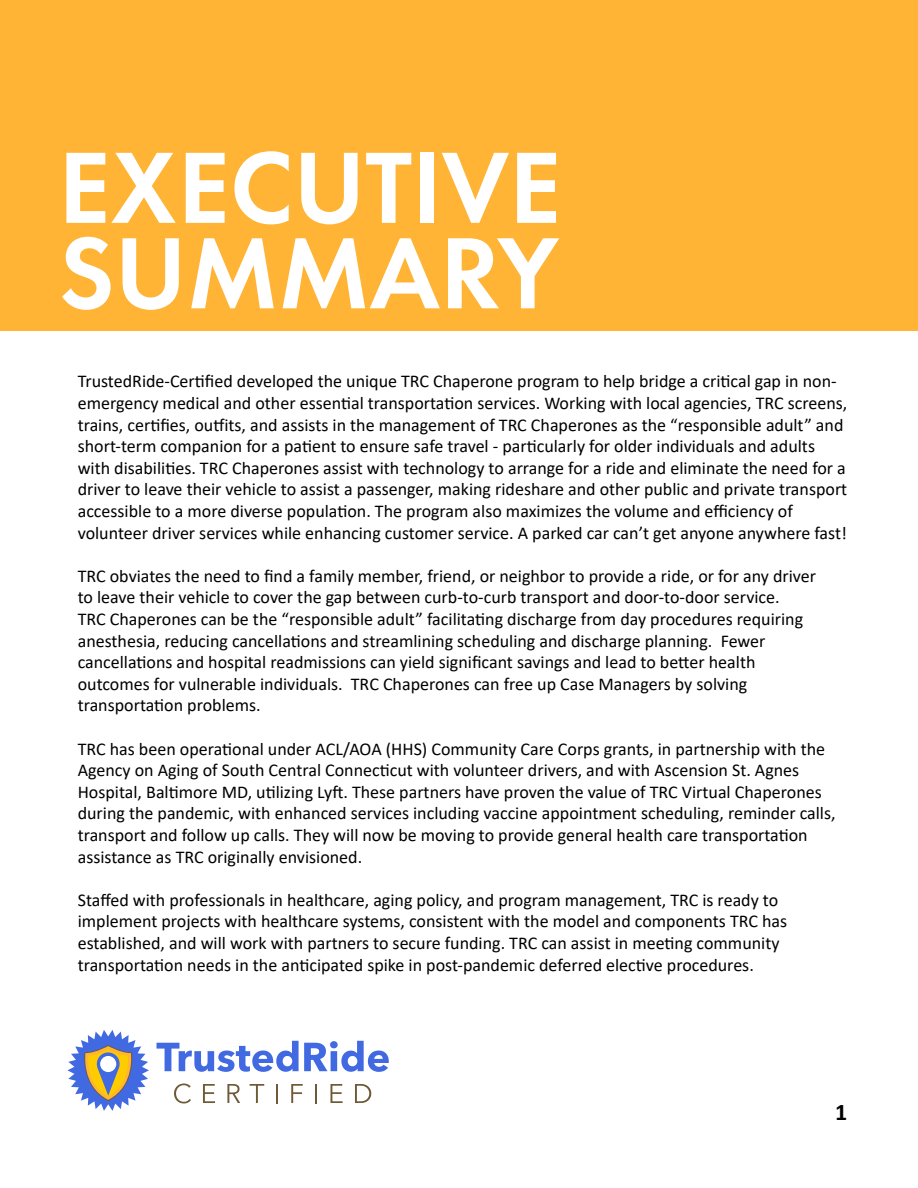
<style>
.page{position:relative;width:918px;height:1188px;background:#fff}
.page>*{position:absolute;margin:0;border:0;box-sizing:border-box;transform-origin:0 0}
.t1{font:600 105px/85.5px "Futura PT";color:#fff}
.t2{font:700 24px "Calibri";color:#000}
.t3{font:18px/21.6px "Calibri";color:#000}
</style>
<div class="page">
<div style="left:0;top:0;width:918px;height:331px;background:#ffb436"></div>
<svg style="left:67px;top:1030px;width:82px;height:81px"></svg>
<div style="left:100px;top:1056px;width:16px;height:16px;background:#fff;border-radius:50%"></div>
<svg style="left:174px;top:1084px;width:17px;height:19px"></svg>
<svg style="left:203px;top:1084px;width:12px;height:19px"></svg>
<svg style="left:227px;top:1084px;width:13px;height:19px"></svg>
<svg style="left:250px;top:1084px;width:14px;height:19px"></svg>
<svg style="left:276px;top:1084px;width:2px;height:19px"></svg>
<svg style="left:291px;top:1084px;width:12px;height:19px"></svg>
<svg style="left:315px;top:1084px;width:2px;height:19px"></svg>
<svg style="left:330px;top:1084px;width:13px;height:19px"></svg>
<svg style="left:355px;top:1084px;width:16px;height:19px"></svg>
<svg style="left:157px;top:1041px;width:232px;height:31px"></svg>
<h1 class="t1" style="left:58px;top:144px;width:504px">EXECUTIVE<br>SUMMARY</h1>
<p class="t3" style="left:78px;top:370px;width:771px">TrustedRide-Certified developed the unique TRC Chaperone program to help bridge a critical gap in non&shy;emergency medical and other essential transportation services. Working with local agencies, TRC screens, trains, certifies, outfits, and assists in the management of TRC Chaperones as the “responsible adult” and short-term companion for a patient to ensure safe travel - particularly for older individuals and adults with disabilities. TRC Chaperones assist with technology to arrange for a ride and eliminate the need for a driver to leave their vehicle to assist a passenger, making rideshare and other public and private transport accessible to a more diverse population. The program also maximizes the volume and efficiency of volunteer driver services while enhancing customer service. A parked car can’t get anyone anywhere fast!</p>
<p class="t3" style="left:78px;top:565px;width:740px">TRC obviates the need to find a family member, friend, or neighbor to provide a ride, or for any driver to leave their vehicle to cover the gap between curb-to-curb transport and door-to-door service.<br>TRC Chaperones can be the “responsible adult” facilitating discharge from day procedures requiring anesthesia, reducing cancellations and streamlining scheduling and discharge planning. Fewer cancellations and hospital readmissions can yield significant savings and lead to better health outcomes for vulnerable individuals. TRC Chaperones can free up Case Managers by solving transportation problems.</p>
<p class="t3" style="left:78px;top:737px;width:759px">TRC has been operational under ACL/AOA (HHS) Community Care Corps grants, in partnership with the Agency on Aging of South Central Connecticut with volunteer drivers, and with Ascension St. Agnes Hospital, Baltimore MD, utilizing Lyft. These partners have proven the value of TRC Virtual Chaperones during the pandemic, with enhanced services including vaccine appointment scheduling, reminder calls, transport and follow up calls. They will now be moving to provide general health care transportation assistance as TRC originally envisioned.</p>
<p class="t3" style="left:78px;top:889px;width:711px">Staffed with professionals in healthcare, aging policy, and program management, TRC is ready to implement projects with healthcare systems, consistent with the model and components TRC has established, and will work with partners to secure funding. TRC can assist in meeting community transportation needs in the anticipated spike in post-pandemic deferred elective procedures.</p>
<h2 class="t2" style="left:835px;top:1095px;width:14px">1</h2>
</div>
